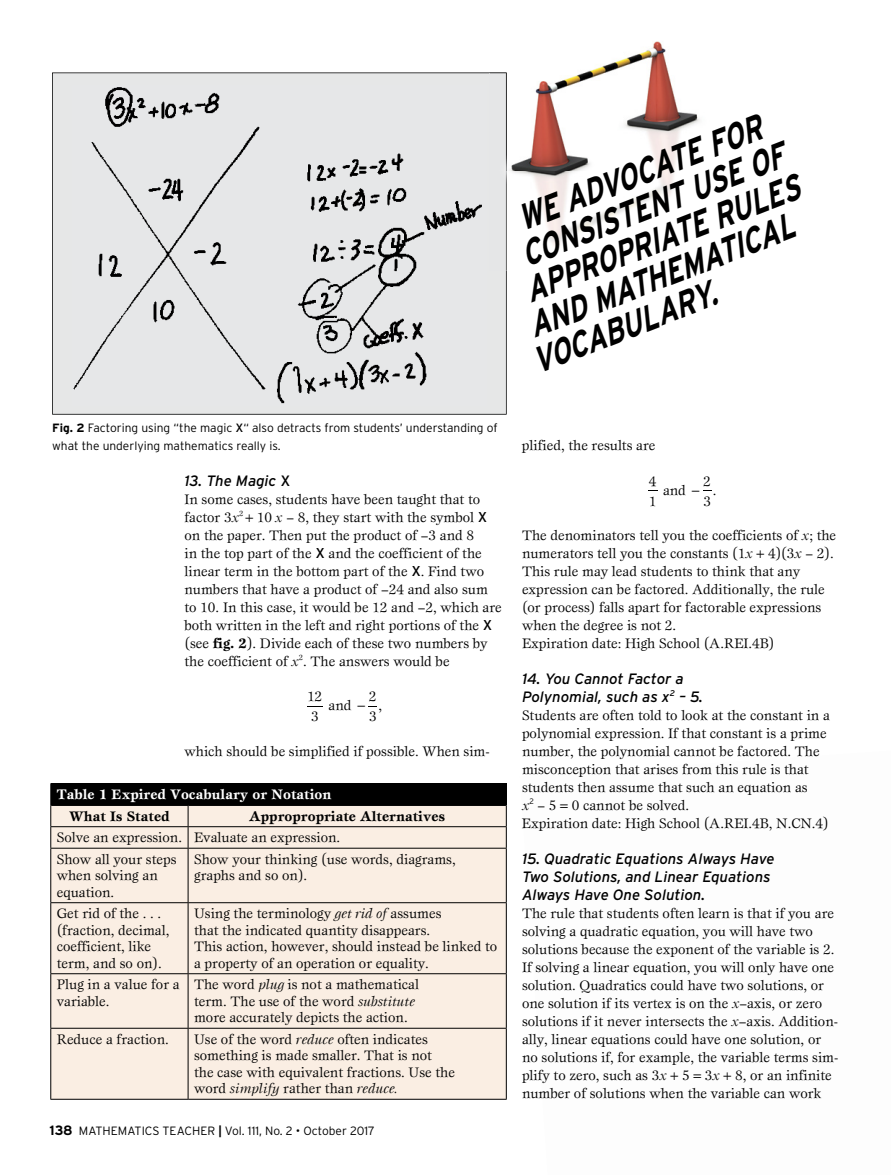
<style>
.page{position:relative;width:891px;height:1175px;background:#fff}
.page>*{position:absolute;margin:0;border:0;box-sizing:border-box;transform-origin:0 0}
.t1{font:italic 700 36.15px "Interstate";color:#000;scale:.76 1}
.t2{font:italic 15px/18px "Interstate";color:#000}
.t3{font:14.25px/18px "Esprit Math";color:#000}
.t4{font:700 14.25px "Esprit Math";color:#000}
.t5{font:700 14.25px "Esprit Math";color:#fff}
.t6{font:300 12px/18px "Interstate";color:#000}
.t7{font:italic 8.25px "Interstate";color:#000}
.s1{font-weight:700}
.s2{font-weight:400}
.s3{font-style:normal}
.s4{font-style:italic}
.s5{font-family:"Interstate"}
.s6{font-weight:700;font-size:13.5px}
</style>
<div class="page">
<svg style="left:307px;top:706px;width:16px;height:1px"></svg>
<svg style="left:52px;top:72px;width:455px;height:342px;background:#dadbdb"></svg>
<img style="left:510px;top:41px;width:190px;height:131px">
<img style="left:514px;top:172px;width:160px;height:74px">
<img style="left:490px;top:72px;width:17px;height:199px">
<div style="left:51px;top:783px;width:455px;height:22px;background:#000"></div>
<div style="left:51px;top:806px;width:455px;height:292px;background:#faeee3"></div>
<hr style="left:50px;top:783px;width:138px;height:1px;background:#000">
<hr style="left:188px;top:783px;width:319px;height:1px;background:#000">
<hr style="left:50px;top:826px;width:138px;height:1px;background:#000">
<svg style="left:50px;top:784px;width:1px;height:63px"></svg>
<hr style="left:188px;top:826px;width:319px;height:1px;background:#000">
<svg style="left:188px;top:806px;width:1px;height:41px"></svg>
<svg style="left:506px;top:784px;width:1px;height:63px"></svg>
<hr style="left:50px;top:847px;width:138px;height:1px;background:#000">
<hr style="left:50px;top:848px;width:1px;height:54px;background:#000">
<hr style="left:188px;top:847px;width:319px;height:1px;background:#000">
<hr style="left:188px;top:848px;width:1px;height:54px;background:#000">
<hr style="left:506px;top:848px;width:1px;height:54px;background:#000">
<hr style="left:50px;top:902px;width:138px;height:1px;background:#000">
<hr style="left:50px;top:903px;width:1px;height:70px;background:#000">
<hr style="left:188px;top:902px;width:319px;height:1px;background:#000">
<hr style="left:188px;top:903px;width:1px;height:70px;background:#000">
<hr style="left:506px;top:903px;width:1px;height:70px;background:#000">
<hr style="left:50px;top:973px;width:138px;height:1px;background:#000">
<hr style="left:50px;top:974px;width:1px;height:53px;background:#000">
<hr style="left:188px;top:973px;width:319px;height:1px;background:#000">
<hr style="left:188px;top:974px;width:1px;height:53px;background:#000">
<hr style="left:506px;top:974px;width:1px;height:53px;background:#000">
<hr style="left:50px;top:1027px;width:138px;height:1px;background:#000">
<hr style="left:50px;top:1028px;width:1px;height:70px;background:#000">
<hr style="left:188px;top:1027px;width:319px;height:1px;background:#000">
<hr style="left:188px;top:1028px;width:1px;height:70px;background:#000">
<hr style="left:506px;top:1028px;width:1px;height:70px;background:#000">
<hr style="left:50px;top:1098px;width:138px;height:1px;background:#000">
<hr style="left:188px;top:1098px;width:319px;height:1px;background:#000">
<hr style="left:51px;top:804px;width:137px;height:2px;background:#000">
<hr style="left:188px;top:804px;width:318px;height:2px;background:#000">
<p class="t6" style="left:52px;top:419px;width:447px"><span class="s1">Fig. 2</span> Factoring using “the magic <span class="s2">X</span>“ also detracts from students’ understanding of what the underlying mathematics really is.</p>
<p class="t2" style="left:184px;top:472px;width:107px">13. The Magic <span class="s3">X</span></p>
<p class="t3" style="left:184px;top:490px;width:319px">In some cases, students have been taught that to factor 3<span class="s4">x</span><sup>2</sup> + 10 <span class="s4">x</span> – 8, they start with the symbol <span class="s5">X </span>on the paper. Then put the product of –3 and 8<br>in the top part of the <span class="s5">X</span> and the coefficient of the linear term in the bottom part of the <span class="s5">X</span>. Find two numbers that have a product of –24 and also sum to 10. In this case, it would be 12 and –2, which are both written in the left and right portions of the <span class="s5">X </span>(see <span class="s1">fig. 2</span>). Divide each of these two numbers by the coefficient of <span class="s4">x</span><sup>2</sup>. The answers would be</p>
<p class="t3" style="left:307px;top:686px;width:17px;line-height:20.1px">12<br>3</p>
<p class="t3" style="left:329px;top:696px;width:38px">and −</p>
<p class="t3" style="left:369px;top:686px;width:9px;line-height:20.1px">2<br>3</p>
<p class="t3" style="left:378px;top:696px;width:5px">,</p>
<p class="t3" style="left:184px;top:742px;width:307px">which should be simplified if possible. When sim-</p>
<p class="t3" style="left:308px;top:746px;width:9px">4</p>
<p class="t3" style="left:363px;top:746px;width:9px">2</p>
<p class="t5" style="left:57px;top:785px;width:276px">Table 1 Expired Vocabulary or Notation</p>
<p class="t4" style="left:69px;top:807px;width:102px">What Is Stated</p>
<p class="t4" style="left:249px;top:807px;width:198px">Appropropriate Alternatives</p>
<p class="t3" style="left:57px;top:826px;width:285px;line-height:21.5px">Solve an expression. Evaluate an expression.<br>Show all your steps</p>
<p class="t3" style="left:57px;top:867px;width:103px;line-height:16.5px">when solving an equation.</p>
<p class="t3" style="left:194px;top:850px;width:263px;line-height:16.5px">Show your thinking (use words, diagrams, graphs and so on).</p>
<p class="t3" style="left:57px;top:905px;width:114px;line-height:16.5px">Get rid of the . . . (fraction, decimal, coefficient, like term, and so on).</p>
<p class="t3" style="left:194px;top:905px;width:305px;line-height:16.5px">Using the terminology <span class="s4">get rid of</span> assumes<br>that the indicated quantity disappears.<br>This action, however, should instead be linked to a property of an operation or equality.</p>
<p class="t3" style="left:57px;top:976px;width:124px;line-height:16.5px">Plug in a value for a variable.</p>
<p class="t3" style="left:194px;top:976px;width:227px;line-height:16.5px">The word <span class="s4">plug</span> is not a mathematical term. The use of the word <span class="s4">substitute </span>more accurately depicts the action.</p>
<p class="t3" style="left:57px;top:1029px;width:114px">Reduce a fraction.</p>
<p class="t3" style="left:194px;top:1030px;width:262px;line-height:16.5px">Use of the word <span class="s4">reduce</span> often indicates something is made smaller. That is not the case with equivalent fractions. Use the word <span class="s4">simplify</span> rather than <span class="s4">reduce.</span></p>
<p class="t6" style="left:50px;top:1121px;width:327px"><span class="s6">138</span> MATHEMATICS TEACHER <span class="s1">|</span> Vol. 111, No. 2 • October 2017</p>
<h1 class="t1" style="left:511px;top:200px;width:342px;rotate:-21deg">WE ADVOCATE FOR</h1>
<h1 class="t1" style="left:515px;top:236px;width:370px;rotate:-21deg">CONSISTENT USE OF</h1>
<h1 class="t1" style="left:519px;top:271px;width:386px;rotate:-21deg">APPROPRIATE RULES</h1>
<h1 class="t1" style="left:522px;top:307px;width:373px;rotate:-21deg">AND MATHEMATICAL</h1>
<h1 class="t1" style="left:526px;top:343px;width:258px;rotate:-21deg">VOCABULARY.</h1>
<p class="t3" style="left:652px;top:432px;width:9px">3</p>
<p class="t3" style="left:649px;top:470px;width:9px;line-height:20.1px">4<br>1</p>
<p class="t3" style="left:663px;top:481px;width:38px">and −</p>
<p class="t3" style="left:703px;top:470px;width:9px;line-height:20.1px">2<br>3</p>
<p class="t3" style="left:522px;top:436px;width:135px">plified, the results are</p>
<p class="t3" style="left:713px;top:481px;width:5px">.</p>
<p class="t3" style="left:522px;top:526px;width:316px">The denominators tell you the coefficients of <span class="s4">x</span>; the numerators tell you the constants (1<span class="s4">x</span> + 4)(3<span class="s4">x</span> – 2).<br>This rule may lead students to think that any expression can be factored. Additionally, the rule (or process) falls apart for factorable expressions when the degree is not 2.<br>Expiration date: High School (A.REI.4B)</p>
<p class="t2" style="left:522px;top:670px;width:163px">14. You Cannot Factor a<br>Polynomial, such as x</p>
<p class="t7" style="left:670px;top:688px;width:7px">2</p>
<p class="t2" style="left:679px;top:688px;width:25px">– 5.</p>
<p class="t3" style="left:522px;top:706px;width:309px">Students are often told to look at the constant in a polynomial expression. If that constant is a prime number, the polynomial cannot be factored. The misconception that arises from this rule is that students then assume that such an equation as<br><span class="s4">x</span><sup>2</sup> – 5 = 0 cannot be solved.<br>Expiration date: High School (A.REI.4B, N.CN.4)</p>
<p class="t2" style="left:522px;top:850px;width:254px">15. Quadratic Equations Always Have<br>Two Solutions, and Linear Equations<br>Always Have One Solution.</p>
<p class="t3" style="left:522px;top:904px;width:318px">The rule that students often learn is that if you are solving a quadratic equation, you will have two solutions because the exponent of the variable is 2.<br>If solving a linear equation, you will only have one solution. Quadratics could have two solutions, or one solution if its vertex is on the <span class="s4">x</span>–axis, or zero solutions if it never intersects the <span class="s4">x</span>–axis. Addition&shy;ally, linear equations could have one solution, or no solutions if, for example, the variable terms sim&shy;plify to zero, such as 3<span class="s4">x</span> + 5 = 3<span class="s4">x</span> + 8, or an infinite number of solutions when the variable can work</p>
</div>
